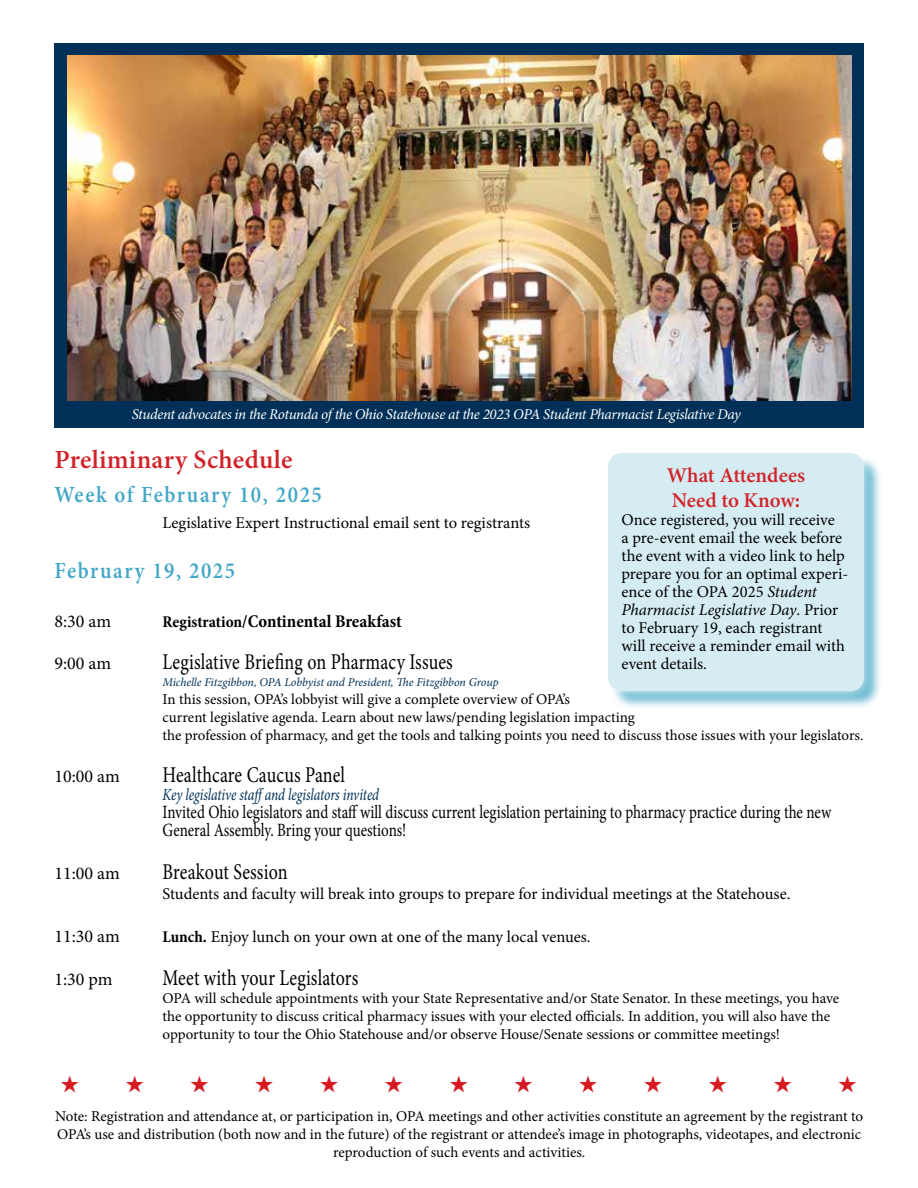
<style>
.page{position:relative;width:918px;height:1188px;background:#fff}
.page>*{position:absolute;margin:0;border:0;box-sizing:border-box;transform-origin:0 0}
.t1{font:600 26.25px "Minion Pro";letter-spacing:.01em;color:#d2232a}
.t2{font:600 23.1px "Minion Pro";letter-spacing:.075em;color:#42a7c6;scale:.91 1}
.t3{font:22.5px "Minion Pro";letter-spacing:.005em;color:#000;scale:.8 1}
.t4{font:600 21px/25.2px "Minion Pro";letter-spacing:-.005em;color:#d2232a}
.t5{font:18.75px/18px "Minion Pro";color:#000;scale:.8 1}
.t6{font:18px "Minion Pro";color:#000}
.t7{font:700 condensed 18px "Minion Pro";color:#000}
.t8{font:italic 16.8px "Minion Pro";letter-spacing:-.01em;color:#003057;scale:.8 1}
.t9{font:16.5px/18px "Minion Pro";color:#000}
.t10{font:15px/18px "Minion Pro";letter-spacing:-.005em;color:#000}
.t11{font:italic 15px "Minion Pro";letter-spacing:-.025em;color:#fff}
.t12{font:italic 12px "Minion Pro";letter-spacing:-.01em;color:#003057}
.s1{font-size:16.5px}
.s2{font-weight:700;font-stretch:condensed}
.s3{font-weight:700}
.s4{font-style:italic}
</style>
<div class="page">
<div style="left:54px;top:43px;width:810px;height:385px;background:#003057"></div>
<img style="left:67px;top:56px;width:785px;height:345px">
<div style="left:610px;top:455px;width:273px;height:255px;background:#42a7c6;opacity:.75"></div>
<div style="left:598px;top:443px;width:276px;height:258px;background:#fff;opacity:.75"></div>
<div style="left:608px;top:453px;width:256px;height:238px;background:#d5ecf2;border-radius:14px"></div>
<p class="t11" style="left:132px;top:404px;width:611px">Student advocates in the Rotunda of the Ohio Statehouse at the 2023 OPA Student Pharmacist Legislative Day</p>
<h1 class="t1" style="left:55px;top:442px;width:240px">Preliminary Schedule</h1>
<h2 class="t2" style="left:55px;top:479px;width:295px">Week of February 10, 2025</h2>
<p class="t9" style="left:163px;top:513px;width:369px">Legislative Expert Instructional email sent to registrants</p>
<h2 class="t2" style="left:55px;top:555px;width:200px">February 19, 2025</h2>
<p class="t6" style="left:55px;top:609px;width:58px">8:30 am</p>
<p class="t7" style="left:163px;top:609px;width:241px"><span class="s1">Registration</span>/Continental Breakfast</p>
<p class="t6" style="left:55px;top:651px;width:58px">9:00 am</p>
<h3 class="t3" style="left:163px;top:647px;width:364px">Legislative Briefing on Pharmacy Issues</h3>
<p class="t12" style="left:163px;top:674px;width:337px">Michelle Fitzgibbon, OPA Lobbyist and President, The Fitzgibbon Group</p>
<p class="t10" style="left:163px;top:690px;width:702px">In this session, OPA’s lobbyist will give a complete overview of OPA’s<br>current legislative agenda. Learn about new laws/pending legislation impacting<br>the profession of pharmacy, and get the tools and talking points you need to discuss those issues with your legislators.</p>
<p class="t6" style="left:55px;top:765px;width:67px">10:00 am</p>
<h3 class="t3" style="left:163px;top:760px;width:230px">Healthcare Caucus Panel</h3>
<p class="t8" style="left:163px;top:784px;width:272px">Key legislative staffand legislators invited</p>
<p class="t5" style="left:163px;top:803px;width:837px">Invited Ohio legislators and staff will discuss current legislation pertaining to pharmacy practice during the new<br>General Assembly. Bring your questions!</p>
<p class="t6" style="left:55px;top:861px;width:67px">11:00 am</p>
<h3 class="t3" style="left:163px;top:857px;width:158px">Breakout Session</h3>
<p class="t9" style="left:163px;top:885px;width:629px">Students and faculty will break into groups to prepare for individual meetings at the Statehouse.</p>
<p class="t6" style="left:55px;top:924px;width:67px">11:30 am</p>
<p class="t9" style="left:163px;top:928px;width:430px"><span class="s2">Lunch.</span> Enjoy lunch on your own at one of the many local venues.</p>
<p class="t6" style="left:55px;top:967px;width:60px">1:30 pm</p>
<h3 class="t3" style="left:163px;top:963px;width:246px">Meet with your Legislators</h3>
<p class="t10" style="left:163px;top:989px;width:678px">OPA will schedule appointments with your State Representative and/or State Senator. In these meetings, you have the opportunity to discuss critical pharmacy issues with your elected officials. In addition, you will also have the opportunity to tour the Ohio Statehouse and/or observe House/Senate sessions or committee meetings!</p>
<h3 class="t4" style="left:667px;top:462px;width:140px">What Attendees<br>Need to Know<span class="s3">:</span></h3>
<p class="t9" style="left:622px;top:511px;width:228px">Once registered, you will receive<br>a pre-event email the week before the event with a video link to help prepare you for an optimal experi&shy;ence of the OPA 2025 <span class="s4">Student<br>Pharmacist Legislative Day</span>. Prior to February 19, each registrant will receive a reminder email with event details.</p>
<p class="t10" style="left:55px;top:1107px;width:810px;text-align:center">Note: Registration and attendance at, or participation in, OPA meetings and other activities constitute an agreement by the registrant to<br>OPA’s use and distribution (both now and in the future) of the registrant or attendee’s image in photographs, videotapes, and electronic reproduction of such events and activities.</p>
</div>
